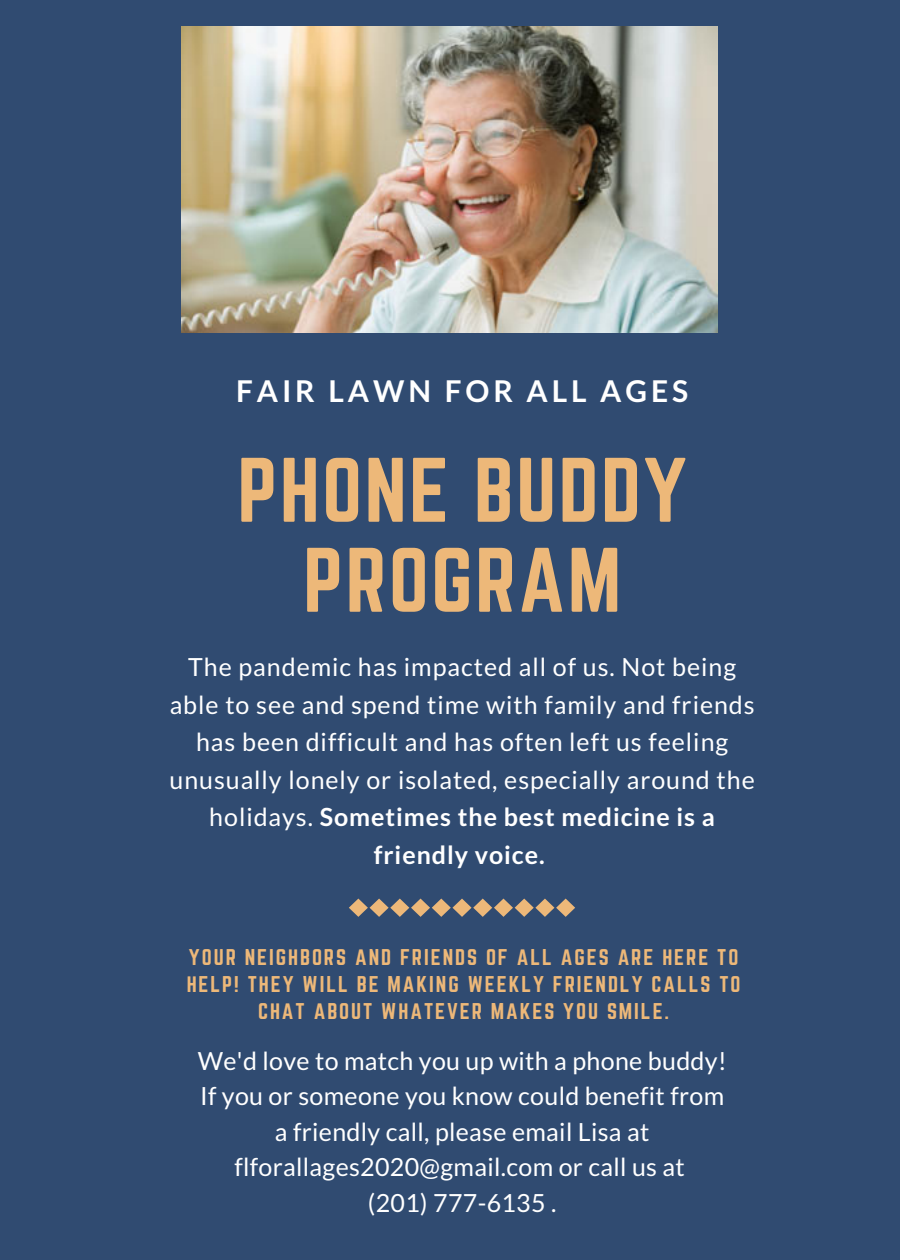
<style>
.page{position:relative;width:900px;height:1260px;background:#304b71}
.page>*{position:absolute;margin:0;border:0;box-sizing:border-box;transform-origin:0 0}
.t1{font:80px/90px "Norwester";letter-spacing:.03em;color:#edb879;text-align:center}
.t2{font:700 30px "Lato";letter-spacing:.13em;color:#fff}
.t3{font:25px/37.5px "Lato";letter-spacing:.04em;color:#fff;text-align:center}
.t4{font:25px/35.5px "Lato";letter-spacing:.015em;color:#fff;text-align:center}
.t5{font:20px/26.8px "Norwester";letter-spacing:.1em;color:#edb879;text-align:center}
.s1{font-weight:700}
</style>
<div class="page">
<img style="left:182px;top:27px;width:536px;height:306px">
<svg style="left:349px;top:899px;width:226px;height:18px"></svg>
<p class="t2" style="left:236px;top:373px;width:454px">FAIR LAWN FOR ALL AGES</p>
<h1 class="t1" style="left:237px;top:449px;width:451px">PHONE BUDDY<br>PROGRAM</h1>
<p class="t3" style="left:170px;top:648px;width:587px">The pandemic has impacted all of us. Not being able to see and spend time with family and friends has been difficult and has often left us feeling unusually lonely or isolated, especially around the holidays. <span class="s1">Sometimes the best medicine is a friendly voice.</span></p>
<p class="t5" style="left:187px;top:945px;width:555px">YOUR NEIGHBORS AND FRIENDS OF ALL AGES ARE HERE TO<br>HELP! THEY WILL BE MAKING WEEKLY FRIENDLY CALLS TO<br>CHAT ABOUT WHATEVER MAKES YOU SMILE.</p>
<p class="t4" style="left:198px;top:1042px;width:530px">We'd love to match you up with a phone buddy!<br>If you or someone you know could benefit from a friendly call, please email Lisa at flforallages2020@gmail.com or call us at<br>(201) 777-6135 .</p>
</div>
